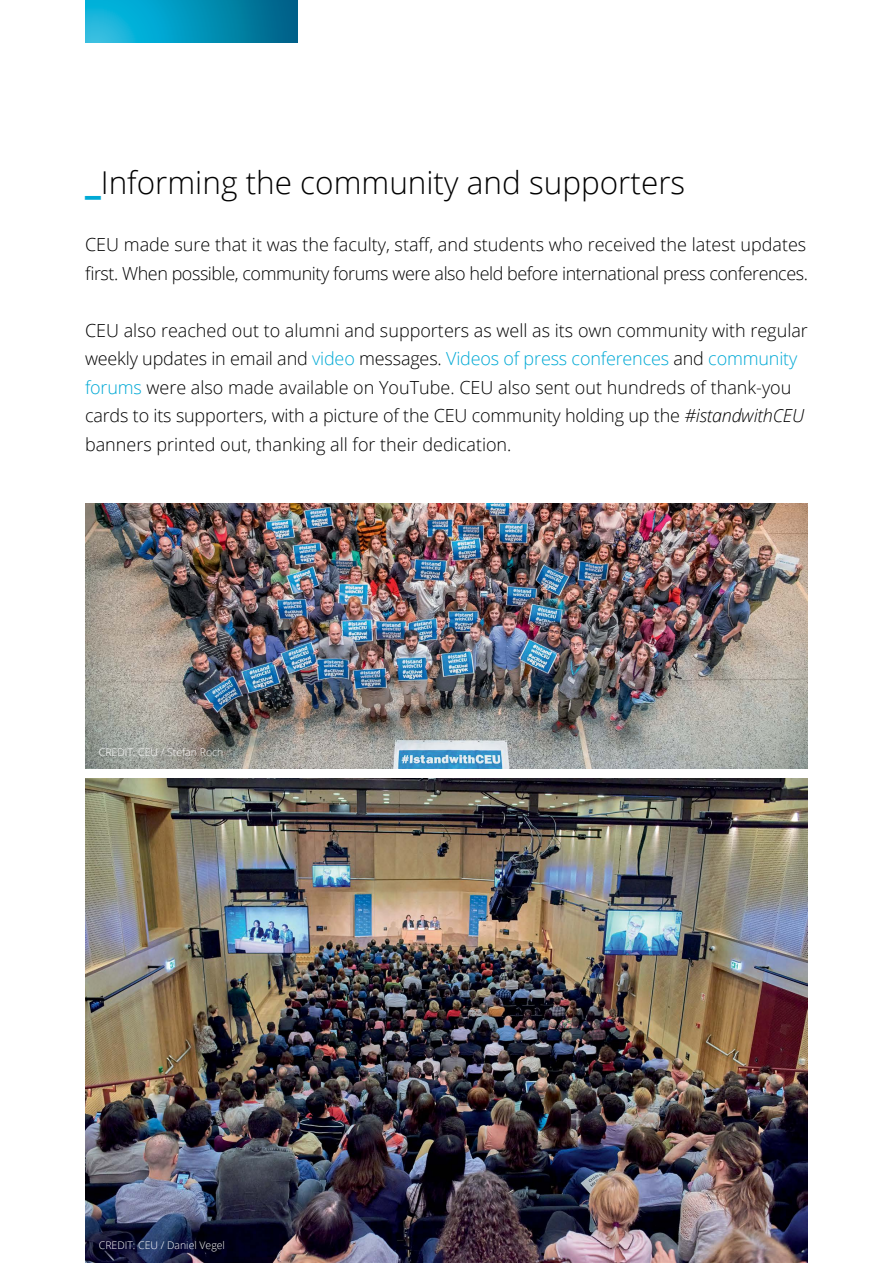
<style>
.page{position:relative;width:893px;height:1263px;background:#fff}
.page>*{position:absolute;margin:0;border:0;box-sizing:border-box;transform-origin:0 0}
.t1{font:300 31.5px "Open Sans";color:#000}
.t2{font:300 18px/28.5px "Open Sans";color:#000}
.t3{font:300 18px/28.5px "Open Sans";letter-spacing:-.025em;color:#000}
.t4{font:300 10.5px "Open Sans";color:#fff}
.s1{font-weight:800;color:#00a9d5}
.s2{color:#00a9d5}
.s3{font-style:italic}
</style>
<div class="page">
<img style="left:85px;top:503px;width:723px;height:265px">
<img style="left:85px;top:779px;width:723px;height:484px">
<svg style="left:85px;top:0;width:213px;height:43px;background:#0593ba"></svg>
<h1 class="t1" style="left:85px;top:161px;width:602px"><span class="s1">_</span>Informing the community and supporters</h1>
<p class="t3" style="left:85px;top:230px;width:724px">CEU made sure that it was the faculty, staff, and students who received the latest updates first. When possible, community forums were also held before international press conferences.</p>
<p class="t2" style="left:85px;top:315px;width:724px">CEU also reached out to alumni and supporters as well as its own community with regular weekly updates in email and <span class="s2">video</span> messages. <span class="s2">Videos of press conferences</span> and <span class="s2">community forums</span> were also made available on YouTube. CEU also sent out hundreds of thank-you cards to its supporters, with a picture of the CEU community holding up the <span class="s3">#istandwithCEU </span>banners printed out, thanking all for their dedication.</p>
<p class="t4" style="left:99px;top:745px;width:126px">CREDIT: CEU / Stefan Roch</p>
<p class="t4" style="left:99px;top:1238px;width:128px">CREDIT: CEU / Daniel Vegel</p>
</div>
